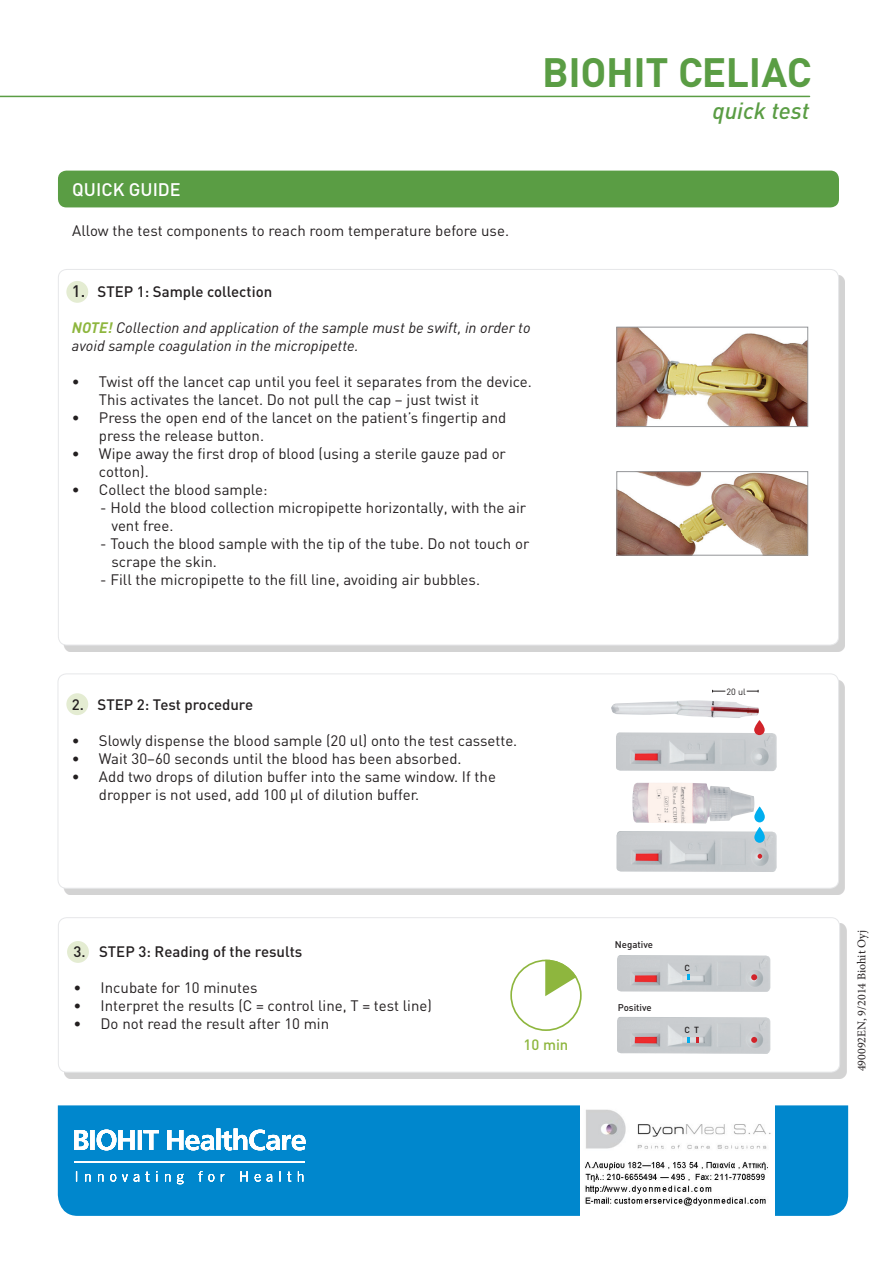
<style>
.page{position:relative;width:893px;height:1263px;background:#fff}
.page>*{position:absolute;margin:0;border:0;box-sizing:border-box;transform-origin:0 0}
.t1{font:700 40.5px "DIN";letter-spacing:-.01em;color:#5a9d44}
.t2{font:italic 500 23.25px "DIN";color:#5a9d44}
.t3{font:500 18px "DIN";color:#fff}
.t4{font:15px/18px "DIN";color:#231f20}
.t5{font:italic 15px/18px "DIN";color:#231f20}
.t6{font:500 15px "DIN";color:#231f20}
.t7{font:500 14.85px "DIN";color:#8eb63e}
.t8{font:12px "Minion Pro";color:#231f20}
.t9{font:500 9.6px "DIN";color:#231f20}
.t10{font:9px "DIN";color:#231f20}
.t11{font:500 8.85px "DIN";color:#231f20}
.s1{font-size:16.5px}
.s2{font-weight:700;color:#8eb63e}
</style>
<div class="page">
<div style="left:58px;top:171px;width:781px;height:36px;background:#5a9d44;border-radius:9px"></div>
<hr style="left:0;top:96px;width:809px;height:1px;background:#5a9d44">
<div style="left:64px;top:679px;width:781px;height:216px;background:#d3d3d3"></div>
<div style="left:58px;top:674px;width:781px;height:214px;background:#fff;border-radius:9px"></div>
<div style="left:58px;top:673px;width:781px;height:216px;border:1px solid #e6e7e9;border-radius:9px"></div>
<img style="left:616px;top:732px;width:161px;height:39px">
<svg style="left:754px;top:720px;width:11px;height:15px"></svg>
<img style="left:611px;top:700px;width:148px;height:18px">
<svg style="left:712px;top:690px;width:13px;height:2px"></svg>
<svg style="left:747px;top:690px;width:12px;height:2px"></svg>
<div style="left:64px;top:923px;width:782px;height:155px;background:#231f20;opacity:.2"></div>
<div style="left:58px;top:918px;width:782px;height:154px;background:#fff;border-radius:9px"></div>
<div style="left:58px;top:917px;width:782px;height:155px;border:1px solid #e6e7e9;border-radius:9px"></div>
<img style="left:617px;top:1017px;width:153px;height:37px">
<svg style="left:687px;top:1037px;width:2px;height:6px"></svg>
<svg style="left:696px;top:1037px;width:2px;height:6px"></svg>
<svg style="left:751px;top:1037px;width:6px;height:6px"></svg>
<img style="left:617px;top:955px;width:153px;height:37px">
<svg style="left:687px;top:974px;width:2px;height:6px"></svg>
<svg style="left:751px;top:974px;width:6px;height:6px"></svg>
<div style="left:64px;top:275px;width:781px;height:376px;background:#d3d3d3"></div>
<div style="left:58px;top:269px;width:781px;height:376px;background:#fff;border-radius:9px"></div>
<img style="left:619px;top:329px;width:187px;height:96px">
<div style="left:617px;top:327px;width:191px;height:100px;border:1px solid #939598"></div>
<img style="left:619px;top:473px;width:187px;height:80px">
<div style="left:617px;top:471px;width:191px;height:84px;border:1px solid #939598"></div>
<div style="left:58px;top:1105px;width:790px;height:111px;background:#0087cd"></div>
<hr style="left:74px;top:1161px;width:231px;height:1px;background:#fff">
<svg style="left:74px;top:1128px;width:232px;height:22px"></svg>
<svg style="left:76px;top:1171px;width:227px;height:13px;background:#2e9cd5"></svg>
<div style="left:66px;top:281px;width:22px;height:22px;background:#e4ecd2;border-radius:50%"></div>
<div style="left:66px;top:693px;width:22px;height:22px;background:#e4ecd2;border-radius:50%"></div>
<div style="left:67px;top:941px;width:22px;height:22px;background:#e4ecd2;border-radius:50%"></div>
<div style="left:510px;top:960px;width:72px;height:71px;border:2px solid #8eb63e;border-radius:50%"></div>
<svg style="left:544px;top:959px;width:34px;height:37px"></svg>
<img style="left:617px;top:831px;width:160px;height:41px">
<svg style="left:754px;top:806px;width:11px;height:16px"></svg>
<svg style="left:754px;top:827px;width:11px;height:16px"></svg>
<svg style="left:758px;top:854px;width:4px;height:5px"></svg>
<img style="left:632px;top:783px;width:122px;height:41px">
<img style="left:580px;top:1105px;width:195px;height:111px">
<h1 class="t1" style="left:542px;top:45px;width:269px">BIOHIT CELIAC</h1>
<h2 class="t2" style="left:712px;top:97px;width:99px">quick test</h2>
<p class="t3" style="left:72px;top:177px;width:110px">Quick guide</p>
<p class="t4" style="left:72px;top:221px;width:438px">Allow the test components to reach room temperature before use.</p>
<p class="t6" style="left:72px;top:282px;width:202px"><span class="s1">1.</span> STEP 1: Sample collection</p>
<p class="t5" style="left:72px;top:319px;width:460px"><span class="s2">NOTE!</span> Collection and application of the sample must be swift, in order to avoid sample coagulation in the micropipette.</p>
<p class="t4" style="left:99px;top:372px;width:434px;text-indent:-27px">• Twist off the lancet cap until you feel it separates from the device.<br>This activates the lancet. Do not pull the cap – just twist it</p>
<p class="t4" style="left:99px;top:408px;width:409px;text-indent:-27px">• Press the open end of the lancet on the patient’s fingertip and press the release button.</p>
<p class="t4" style="left:99px;top:444px;width:408px;text-indent:-27px">• Wipe away the first drop of blood (using a sterile gauze pad or cotton).</p>
<p class="t4" style="left:72px;top:480px;width:197px">• Collect the blood sample:</p>
<p class="t4" style="left:111px;top:498px;width:416px;text-indent:-11px">- Hold the blood collection micropipette horizontally, with the air vent free.</p>
<p class="t4" style="left:111px;top:534px;width:419px;text-indent:-11px">- Touch the blood sample with the tip of the tube. Do not touch or scrape the skin.</p>
<p class="t4" style="left:100px;top:570px;width:381px">- Fill the micropipette to the fill line, avoiding air bubbles.</p>
<p class="t6" style="left:72px;top:694px;width:183px">2. STEP 2: Test procedure</p>
<p class="t4" style="left:72px;top:731px;width:447px">• Slowly dispense the blood sample (20 ul) onto the test cassette.</p>
<p class="t4" style="left:72px;top:749px;width:391px">• Wait 30–60 seconds until the blood has been absorbed.</p>
<p class="t4" style="left:99px;top:767px;width:398px;text-indent:-27px">• Add two drops of dilution buffer into the same window. If the dropper is not used, add 100 µl of dilution buffer.</p>
<p class="t10" style="left:726px;top:685px;width:21px">20 ul</p>
<p class="t6" style="left:74px;top:941px;width:230px">3. STEP 3: Reading of the results</p>
<p class="t4" style="left:74px;top:978px;width:185px">• Incubate for 10 minutes</p>
<p class="t4" style="left:74px;top:996px;width:360px">• Interpret the results (C = control line, T = test line)</p>
<p class="t4" style="left:74px;top:1014px;width:257px">• Do not read the result after 10 min</p>
<p class="t7" style="left:524px;top:1035px;width:46px">10 min</p>
<p class="t9" style="left:615px;top:938px;width:40px">Negative</p>
<p class="t9" style="left:618px;top:1001px;width:36px">Positive</p>
<p class="t11" style="left:684px;top:962px;width:6px">C</p>
<p class="t11" style="left:684px;top:1024px;width:16px">C T</p>
<p class="t8" style="left:853px;top:1071px;width:143px;rotate:-90deg">490092EN, 9/2014 Biohit Oyj</p>
</div>
